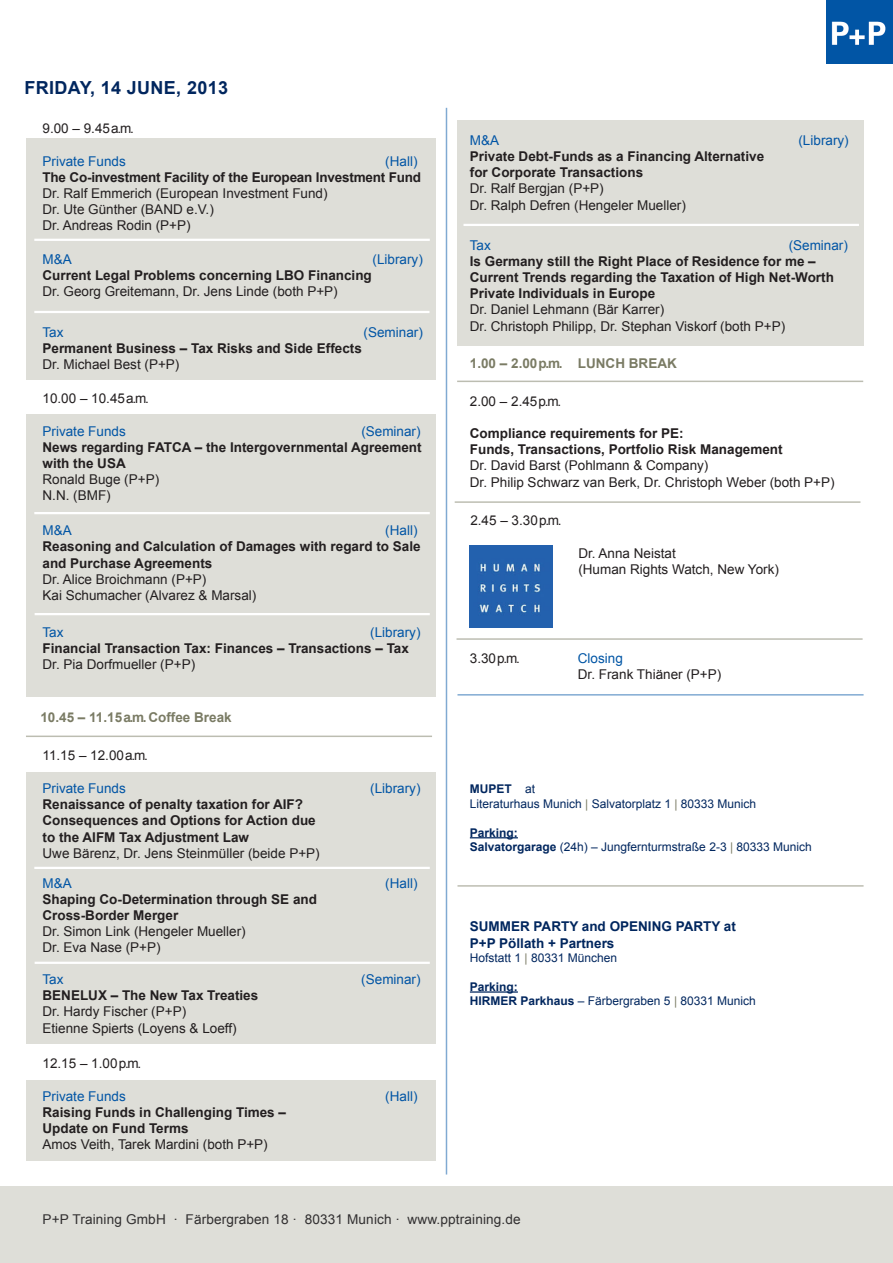
<style>
.page{position:relative;width:893px;height:1263px;background:#fff}
.page>*{position:absolute;margin:0;border:0;box-sizing:border-box;transform-origin:0 0}
.t1{font:700 18px "Arial";letter-spacing:.02em;color:#00265e}
.t2{font:700 13.5px/16.2px "Arial";color:#231f20}
.t3{font:13.5px/16.2px "Arial";color:#231f20}
.t4{font:13.5px "Arial";color:#0155a5}
.t5{font:13.5px "Arial";letter-spacing:.01em;color:#312f30}
.t6{font:700 13.5px "Arial";color:#7a7b64}
.t7{font:700 13.5px/16.2px "Arial";color:#00265e}
.t8{font:12px/14.4px "Arial";color:#00265e}
.t9{font:700 12px/14.4px "Arial";color:#00265e}
.s1{font-weight:700}
.s2{color:#7a7b64}
</style>
<div class="page">
<div style="left:0;top:1186px;width:893px;height:77px;background:#deded8"></div>
<hr style="left:446px;top:108px;width:1px;height:1066px;background:#0155a5">
<div style="left:26px;top:138px;width:409px;height:241px;background:#deded8"></div>
<hr style="left:457px;top:381px;width:406px;height:1px;background:#7a7b64">
<hr style="left:455px;top:501px;width:405px;height:2px;background:#7a7b64">
<hr style="left:34px;top:239px;width:396px;height:2px;background:#fff">
<hr style="left:34px;top:311px;width:395px;height:2px;background:#fff">
<hr style="left:456px;top:638px;width:407px;height:2px;background:#7a7b64">
<hr style="left:457px;top:694px;width:407px;height:1px;background:#0155a5">
<div style="left:26px;top:415px;width:409px;height:282px;background:#deded8"></div>
<hr style="left:34px;top:512px;width:396px;height:2px;background:#fff">
<hr style="left:35px;top:613px;width:395px;height:2px;background:#fff">
<hr style="left:26px;top:735px;width:406px;height:2px;background:#7a7b64">
<div style="left:26px;top:772px;width:409px;height:272px;background:#deded8"></div>
<hr style="left:34px;top:867px;width:396px;height:2px;background:#fff">
<hr style="left:35px;top:962px;width:395px;height:2px;background:#fff">
<div style="left:26px;top:1079px;width:409px;height:81px;background:#deded8"></div>
<div style="left:457px;top:120px;width:406px;height:225px;background:#deded8"></div>
<hr style="left:463px;top:224px;width:396px;height:2px;background:#fff">
<hr style="left:457px;top:885px;width:407px;height:2px;background:#7a7b64">
<img style="left:470px;top:545px;width:82px;height:83px">
<hr style="left:470px;top:837px;width:48px;height:1px;background:#00265e">
<hr style="left:470px;top:991px;width:48px;height:2px;background:#00265e">
<div style="left:826px;top:0;width:67px;height:63px;background:#0155a5"></div>
<img style="left:831px;top:21px;width:55px;height:24px">
<h1 class="t1" style="left:25px;top:76px;width:205px">Friday, 14 June, 2013</h1>
<p class="t3" style="left:43px;top:120px;width:93px">9.00 – 9.45 a.m.</p>
<p class="t4" style="left:43px;top:152px;width:85px">Private Funds</p>
<p class="t4" style="left:385px;top:152px;width:34px">(Hall)</p>
<p class="t2" style="left:43px;top:169px;width:380px">The Co-investment Facility of the European Investment Fund</p>
<p class="t3" style="left:43px;top:185px;width:287px">Dr. Ralf Emmerich (European Investment Fund)<br>Dr. Ute Günther (BAND e.V.)<br>Dr. Andreas Rodin (P+P)</p>
<p class="t4" style="left:43px;top:250px;width:31px">M&amp;A</p>
<p class="t4" style="left:373px;top:250px;width:52px">(Library)</p>
<p class="t2" style="left:43px;top:268px;width:331px">Current Legal Problems concerning LBO Financing</p>
<p class="t3" style="left:43px;top:284px;width:297px">Dr. Georg Greitemann, Dr. Jens Linde (both P+P)</p>
<p class="t4" style="left:43px;top:323px;width:23px">Tax</p>
<p class="t4" style="left:364px;top:323px;width:61px">(Seminar)</p>
<p class="t2" style="left:43px;top:340px;width:321px">Permanent Business – Tax Risks and Side Effects</p>
<p class="t3" style="left:43px;top:356px;width:138px">Dr. Michael Best (P+P)</p>
<p class="t3" style="left:43px;top:390px;width:108px">10.00 – 10.45 a.m.</p>
<p class="t4" style="left:43px;top:422px;width:85px">Private Funds</p>
<p class="t4" style="left:361px;top:422px;width:61px">(Seminar)</p>
<p class="t2" style="left:43px;top:439px;width:381px">News regarding FATCA – the Intergovernmental Agreement with the USA</p>
<p class="t3" style="left:43px;top:471px;width:118px">Ronald Buge (P+P)<br>N.N. (BMF)</p>
<p class="t4" style="left:43px;top:522px;width:31px">M&amp;A</p>
<p class="t4" style="left:385px;top:522px;width:34px">(Hall)</p>
<p class="t2" style="left:43px;top:539px;width:380px">Reasoning and Calculation of Damages with regard to Sale and Purchase Agreements</p>
<p class="t3" style="left:43px;top:571px;width:215px">Dr. Alice Broichmann (P+P)<br>Kai Schumacher (Alvarez &amp; Marsal)</p>
<p class="t4" style="left:43px;top:623px;width:23px">Tax</p>
<p class="t4" style="left:370px;top:623px;width:52px">(Library)</p>
<p class="t2" style="left:43px;top:640px;width:368px">Financial Transaction Tax: Finances – Transactions – Tax</p>
<p class="t3" style="left:43px;top:656px;width:154px">Dr. Pia Dorfmueller (P+P)</p>
<p class="t6" style="left:40px;top:708px;width:193px">10.45 – 11.15 a.m.Coffee Break</p>
<p class="t3" style="left:43px;top:748px;width:107px">11.15 – 12.00 a.m.</p>
<p class="t4" style="left:43px;top:779px;width:85px">Private Funds</p>
<p class="t4" style="left:370px;top:779px;width:52px">(Library)</p>
<p class="t2" style="left:43px;top:797px;width:275px">Renaissance of penalty taxation for AIF?<br>Consequences and Options for Action due to the AIFM Tax Adjustment Law</p>
<p class="t3" style="left:43px;top:845px;width:279px">Uwe Bärenz, Dr. Jens Steinmüller (beide P+P)</p>
<p class="t4" style="left:43px;top:874px;width:31px">M&amp;A</p>
<p class="t4" style="left:385px;top:874px;width:34px">(Hall)</p>
<p class="t2" style="left:43px;top:891px;width:276px">Shaping Co-Determination through SE and<br>Cross-Border Merger</p>
<p class="t3" style="left:43px;top:923px;width:205px">Dr. Simon Link (Hengeler Mueller)<br>Dr. Eva Nase (P+P)</p>
<p class="t4" style="left:43px;top:970px;width:23px">Tax</p>
<p class="t4" style="left:361px;top:970px;width:61px">(Seminar)</p>
<p class="t2" style="left:43px;top:988px;width:20px">BENE</p>
<p class="t2" style="left:80px;top:988px;width:180px">LUX – The New Tax Treaties</p>
<p class="t3" style="left:43px;top:1003px;width:196px">Dr. Hardy Fischer (P+P)<br>Etienne Spierts (Loyens &amp; Loeff)</p>
<p class="t3" style="left:43px;top:1055px;width:100px">12.15 – 1.00 p.m.</p>
<p class="t4" style="left:43px;top:1087px;width:85px">Private Funds</p>
<p class="t4" style="left:385px;top:1087px;width:34px">(Hall)</p>
<p class="t2" style="left:43px;top:1104px;width:245px">Raising Funds in Challenging Times –<br>Update on Fund Terms</p>
<p class="t3" style="left:43px;top:1136px;width:227px">Amos Veith, Tarek Mardini (both P+P)</p>
<p class="t4" style="left:470px;top:131px;width:31px">M&amp;A</p>
<p class="t4" style="left:798px;top:131px;width:52px">(Library)</p>
<p class="t2" style="left:470px;top:149px;width:296px">Private Debt-Funds as a Financing Alternative for Corporate Transactions</p>
<p class="t3" style="left:470px;top:181px;width:218px">Dr. Ralf Bergjan (P+P)<br>Dr. Ralph Defren (Hengeler Mueller)</p>
<p class="t4" style="left:470px;top:236px;width:23px">Tax</p>
<p class="t4" style="left:789px;top:236px;width:61px">(Seminar)</p>
<p class="t2" style="left:470px;top:253px;width:366px">Is Germany still the Right Place of Residence for me –<br>Current Trends regarding the Taxation of High Net-Worth<br>Private Individuals in Europe</p>
<p class="t3" style="left:470px;top:302px;width:317px">Dr. Daniel Lehmann (Bär Karrer)<br>Dr. Christoph Philipp, Dr. Stephan Viskorf (both P+P)</p>
<p class="t6" style="left:470px;top:355px;width:179px">1.00 – 2.00 p.m. LUNCH BREA</p>
<p class="t6" style="left:667px;top:355px;width:11px">K</p>
<p class="t3" style="left:470px;top:393px;width:93px">2.00 – 2.45 p.m.</p>
<p class="t2" style="left:470px;top:425px;width:314px">Compliance requirements for PE:<br>Funds, Transactions, Portfolio Risk Management</p>
<p class="t3" style="left:470px;top:458px;width:366px">Dr. David Barst (Pohlmann &amp; Company)<br>Dr. Philip Schwarz van Berk, Dr. Christoph Weber (both P+P)</p>
<p class="t3" style="left:470px;top:513px;width:93px">2.45 – 3.30 p.m.</p>
<p class="t3" style="left:578px;top:545px;width:202px">Dr. Anna Neistat<br>(Human Rights Watch, New York)</p>
<p class="t3" style="left:470px;top:650px;width:52px">3.30 p.m.</p>
<p class="t4" style="left:578px;top:649px;width:47px">Closing</p>
<p class="t3" style="left:578px;top:666px;width:145px">Dr. Frank Thiäner (P+P)</p>
<p class="t8" style="left:470px;top:782px;width:288px"><span class="s1">MU PET</span> at<br>Literaturhaus Munich <span class="s2">|</span> Salvatorplatz 1 <span class="s2">|</span> 80333 Munich</p>
<p class="t8" style="left:470px;top:825px;width:343px"><span class="s1">Parking:<br>Salvatorgarage</span> (24h) – Jungfernturmstraße 2-3 <span class="s2">|</span> 80333 Munich</p>
<p class="t7" style="left:470px;top:919px;width:268px">Summer Party and Opening Party at<br>P+P Pöllath + Partners</p>
<p class="t8" style="left:470px;top:951px;width:149px">Hofstatt 1 <span class="s2">|</span> 80331 München</p>
<p class="t9" style="left:470px;top:980px;width:50px">Parking:<br>HIRMER</p>
<p class="t8" style="left:521px;top:994px;width:237px"><span class="s1">Parkhaus</span> – Färbergraben 5 <span class="s2">|</span> 80331 Munich</p>
<p class="t5" style="left:43px;top:1210px;width:480px">P+P Training GmbH ∙ Färbergraben 18 ∙ 80331 Munich ∙ www.pptraining.de</p>
</div>
